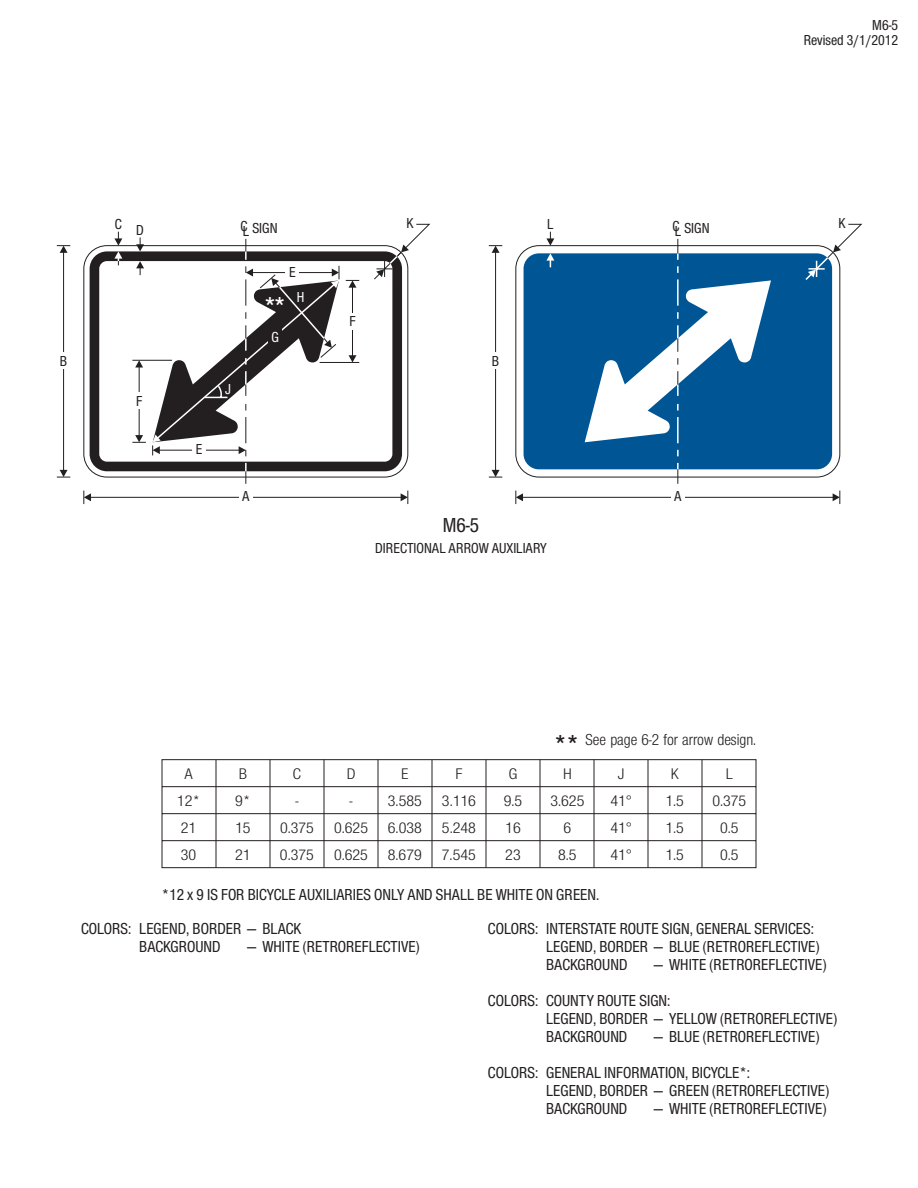
<style>
.page{position:relative;width:918px;height:1188px;background:#fff}
.page>*{position:absolute;margin:0;border:0;box-sizing:border-box;transform-origin:0 0}
.t1{font:27px "Nimbus San Nov T Sem Bol Con";color:#fff}
.t2{font:21px "Nimbus San Nov T Med Con";color:#231f20}
.t3{font:16.5px/18px "Nimbus San Nov T Med Con";color:#231f20}
.t4{font:16.5px "Nimbus San Nov T Reg Con";color:#231f20}
.t5{font:15.9px "Nimbus San Nov T Reg Con";color:#231f20;scale:1.09 1}
.t6{font:15px "Nimbus San Nov T Med Con";color:#231f20}
.t7{font:15px "Nimbus San Nov T Med Con";color:#fff}
.s1{font-family:"Nimbus San Nov T Sem Bol Con";font-size:27px}
</style>
<div class="page">
<hr style="left:89px;top:497px;width:313px;height:1px;background:#231f20">
<div style="left:90px;top:251px;width:312px;height:220px;background:#231f20;border-radius:17px"></div>
<div style="left:99px;top:261px;width:293px;height:201px;background:#fff;border-radius:8px"></div>
<svg style="left:161px;top:759px;width:596px;height:109px"></svg>
<hr style="left:216px;top:760px;width:1px;height:108px;background:#231f20">
<hr style="left:270px;top:760px;width:1px;height:108px;background:#231f20">
<hr style="left:324px;top:760px;width:1px;height:108px;background:#231f20">
<hr style="left:378px;top:760px;width:1px;height:108px;background:#231f20">
<hr style="left:432px;top:760px;width:1px;height:108px;background:#231f20">
<hr style="left:486px;top:760px;width:1px;height:108px;background:#231f20">
<hr style="left:540px;top:760px;width:1px;height:108px;background:#231f20">
<hr style="left:594px;top:760px;width:1px;height:108px;background:#231f20">
<hr style="left:648px;top:760px;width:1px;height:108px;background:#231f20">
<hr style="left:702px;top:760px;width:1px;height:108px;background:#231f20">
<svg style="left:83px;top:491px;width:8px;height:13px"></svg>
<hr style="left:63px;top:251px;width:1px;height:220px;background:#231f20">
<svg style="left:57px;top:470px;width:13px;height:8px"></svg>
<svg style="left:57px;top:245px;width:13px;height:8px"></svg>
<div style="left:239px;top:488px;width:13px;height:16px;background:#fff"></div>
<div style="left:57px;top:353px;width:13px;height:16px;background:#fff"></div>
<svg style="left:114px;top:232px;width:8px;height:33px"></svg>
<svg style="left:136px;top:238px;width:8px;height:13px"></svg>
<svg style="left:136px;top:261px;width:8px;height:14px"></svg>
<svg style="left:245px;top:239px;width:2px;height:21px"></svg>
<svg style="left:245px;top:463px;width:2px;height:21px"></svg>
<svg style="left:345px;top:245px;width:496px;height:260px"></svg>
<svg style="left:833px;top:493px;width:7px;height:8px"></svg>
<svg style="left:516px;top:493px;width:7px;height:8px"></svg>
<hr style="left:495px;top:251px;width:1px;height:220px;background:#231f20">
<svg style="left:492px;top:470px;width:8px;height:7px"></svg>
<svg style="left:492px;top:246px;width:8px;height:7px"></svg>
<div style="left:671px;top:488px;width:13px;height:16px;background:#fff"></div>
<div style="left:489px;top:353px;width:13px;height:16px;background:#fff"></div>
<svg style="left:546px;top:232px;width:8px;height:14px"></svg>
<svg style="left:546px;top:253px;width:8px;height:14px"></svg>
<svg style="left:677px;top:266px;width:2px;height:7px"></svg>
<svg style="left:677px;top:239px;width:2px;height:21px"></svg>
<hr style="left:677px;top:279px;width:2px;height:27px;background:#fff">
<svg style="left:585px;top:280px;width:186px;height:162px"></svg>
<svg style="left:677px;top:450px;width:2px;height:6px"></svg>
<hr style="left:677px;top:417px;width:2px;height:26px;background:#fff">
<svg style="left:677px;top:463px;width:2px;height:21px"></svg>
<svg style="left:372px;top:224px;width:59px;height:58px"></svg>
<hr style="left:320px;top:362px;width:39px;height:1px;background:#231f20">
<hr style="left:352px;top:286px;width:1px;height:71px;background:#231f20">
<svg style="left:349px;top:355px;width:7px;height:7px"></svg>
<svg style="left:349px;top:280px;width:7px;height:8px"></svg>
<div style="left:346px;top:313px;width:13px;height:16px;background:#fff"></div>
<hr style="left:132px;top:360px;width:40px;height:1px;background:#231f20">
<hr style="left:139px;top:366px;width:1px;height:71px;background:#231f20">
<svg style="left:132px;top:435px;width:14px;height:8px"></svg>
<svg style="left:135px;top:360px;width:8px;height:8px"></svg>
<div style="left:132px;top:393px;width:14px;height:16px;background:#fff"></div>
<svg style="left:152px;top:266px;width:188px;height:190px"></svg>
<svg style="left:804px;top:224px;width:58px;height:58px"></svg>
<p class="t6" style="left:872px;top:17px;width:28px">M6-5</p>
<p class="t6" style="left:804px;top:32px;width:96px">Revised 3/1/2012</p>
<p class="t6" style="left:60px;top:353px;width:9px">B</p>
<p class="t6" style="left:115px;top:218px;width:30px">C D</p>
<p class="t6" style="left:136px;top:392px;width:8px">F</p>
<p class="t6" style="left:196px;top:441px;width:8px">E</p>
<p class="t6" style="left:240px;top:220px;width:39px">CL SIGN</p>
<p class="t6" style="left:289px;top:263px;width:8px">E</p>
<p class="t1" style="left:264px;top:290px;width:24px">**</p>
<p class="t7" style="left:271px;top:329px;width:9px">G</p>
<p class="t7" style="left:297px;top:289px;width:9px">H</p>
<p class="t7" style="left:225px;top:380px;width:7px">J</p>
<p class="t6" style="left:242px;top:488px;width:9px">A</p>
<p class="t6" style="left:349px;top:313px;width:8px">F</p>
<p class="t6" style="left:407px;top:215px;width:9px">K</p>
<p class="t6" style="left:547px;top:215px;width:8px">L</p>
<p class="t6" style="left:839px;top:215px;width:9px">K</p>
<p class="t6" style="left:672px;top:220px;width:39px">CL SIGN</p>
<p class="t6" style="left:492px;top:353px;width:9px">B</p>
<p class="t2" style="left:443px;top:513px;width:38px">M6-5</p>
<p class="t6" style="left:375px;top:540px;width:173px">DIRECTIONAL ARROW AUXILIARY</p>
<p class="t6" style="left:674px;top:488px;width:9px">A</p>
<p class="t4" style="left:554px;top:730px;width:204px"><span class="s1">**</span> See page 6-2 for arrow design.</p>
<p class="t5" style="left:184px;top:765px;width:9px">A</p>
<p class="t5" style="left:239px;top:765px;width:9px">B</p>
<p class="t5" style="left:293px;top:765px;width:9px">C</p>
<p class="t5" style="left:347px;top:765px;width:9px">D</p>
<p class="t5" style="left:401px;top:765px;width:8px">E</p>
<p class="t5" style="left:456px;top:765px;width:8px">F</p>
<p class="t5" style="left:509px;top:765px;width:10px">G</p>
<p class="t5" style="left:563px;top:765px;width:10px">H</p>
<p class="t5" style="left:618px;top:765px;width:8px">J</p>
<p class="t5" style="left:671px;top:765px;width:9px">K</p>
<p class="t5" style="left:726px;top:765px;width:8px">L</p>
<p class="t5" style="left:177px;top:792px;width:23px">12*</p>
<p class="t5" style="left:235px;top:792px;width:16px">9*</p>
<p class="t5" style="left:295px;top:792px;width:4px">-</p>
<p class="t5" style="left:350px;top:792px;width:68px">- 3.585</p>
<p class="t5" style="left:442px;top:792px;width:33px">3.116</p>
<p class="t5" style="left:504px;top:792px;width:18px">9.5</p>
<p class="t5" style="left:550px;top:792px;width:33px">3.625</p>
<p class="t5" style="left:610px;top:792px;width:21px">41°</p>
<p class="t5" style="left:665px;top:792px;width:18px">1.5</p>
<p class="t5" style="left:712px;top:792px;width:33px">0.375</p>
<p class="t5" style="left:181px;top:819px;width:16px">21</p>
<p class="t5" style="left:235px;top:819px;width:16px">15</p>
<p class="t5" style="left:280px;top:819px;width:33px">0.375</p>
<p class="t5" style="left:334px;top:819px;width:82px">0.625 6.038</p>
<p class="t5" style="left:442px;top:819px;width:33px">5.248</p>
<p class="t5" style="left:505px;top:819px;width:16px">16</p>
<p class="t5" style="left:564px;top:819px;width:9px">6</p>
<p class="t5" style="left:610px;top:819px;width:21px">41°</p>
<p class="t5" style="left:665px;top:819px;width:18px">1.5</p>
<p class="t5" style="left:720px;top:819px;width:18px">0.5</p>
<p class="t5" style="left:181px;top:846px;width:16px">30</p>
<p class="t5" style="left:235px;top:846px;width:16px">21</p>
<p class="t5" style="left:280px;top:846px;width:33px">0.375</p>
<p class="t5" style="left:334px;top:846px;width:82px">0.625 8.679</p>
<p class="t5" style="left:442px;top:846px;width:33px">7.545</p>
<p class="t5" style="left:505px;top:846px;width:16px">23</p>
<p class="t5" style="left:558px;top:846px;width:18px">8.5</p>
<p class="t5" style="left:610px;top:846px;width:21px">41°</p>
<p class="t5" style="left:665px;top:846px;width:18px">1.5</p>
<p class="t5" style="left:720px;top:846px;width:18px">0.5</p>
<p class="t3" style="left:488px;top:878px;width:327px;line-height:33.9px;text-indent:-326px">*12 x 9 IS FOR BICYCLE AUXILIARIES ONLY AND SHALL BE WHITE ON GREEN.<br>COLORS: INTERSTATE ROUTE SIGN, GENERAL SERVICES:</p>
<p class="t3" style="left:546px;top:938px;width:275px">LEGEND, BORDER — BLUE (RETROREFLECTIVE)<br>BACKGROUND</p>
<p class="t3" style="left:139px;top:920px;width:164px;text-indent:-58px">COLORS: LEGEND, BORDER — BLACK<br>BACKGROUND</p>
<p class="t3" style="left:247px;top:938px;width:174px">— WHITE (RETROREFLECTIVE)</p>
<p class="t3" style="left:488px;top:947px;width:340px;line-height:36px;text-indent:166px">— WHITE (RETROREFLECTIVE)<br>COLORS: COUNTY ROUTE SIGN:</p>
<p class="t3" style="left:546px;top:1010px;width:293px">LEGEND, BORDER — YELLOW (RETROREFLECTIVE)<br>BACKGROUND</p>
<p class="t3" style="left:488px;top:1019px;width:333px;line-height:36px;text-indent:166px">— BLUE (RETROREFLECTIVE)<br>COLORS: GENERAL INFORMATION, BICYCLE*:</p>
<p class="t3" style="left:546px;top:1082px;width:285px">LEGEND, BORDER — GREEN (RETROREFLECTIVE)<br>BACKGROUND</p>
<p class="t3" style="left:654px;top:1100px;width:174px">— WHITE (RETROREFLECTIVE)</p>
</div>
